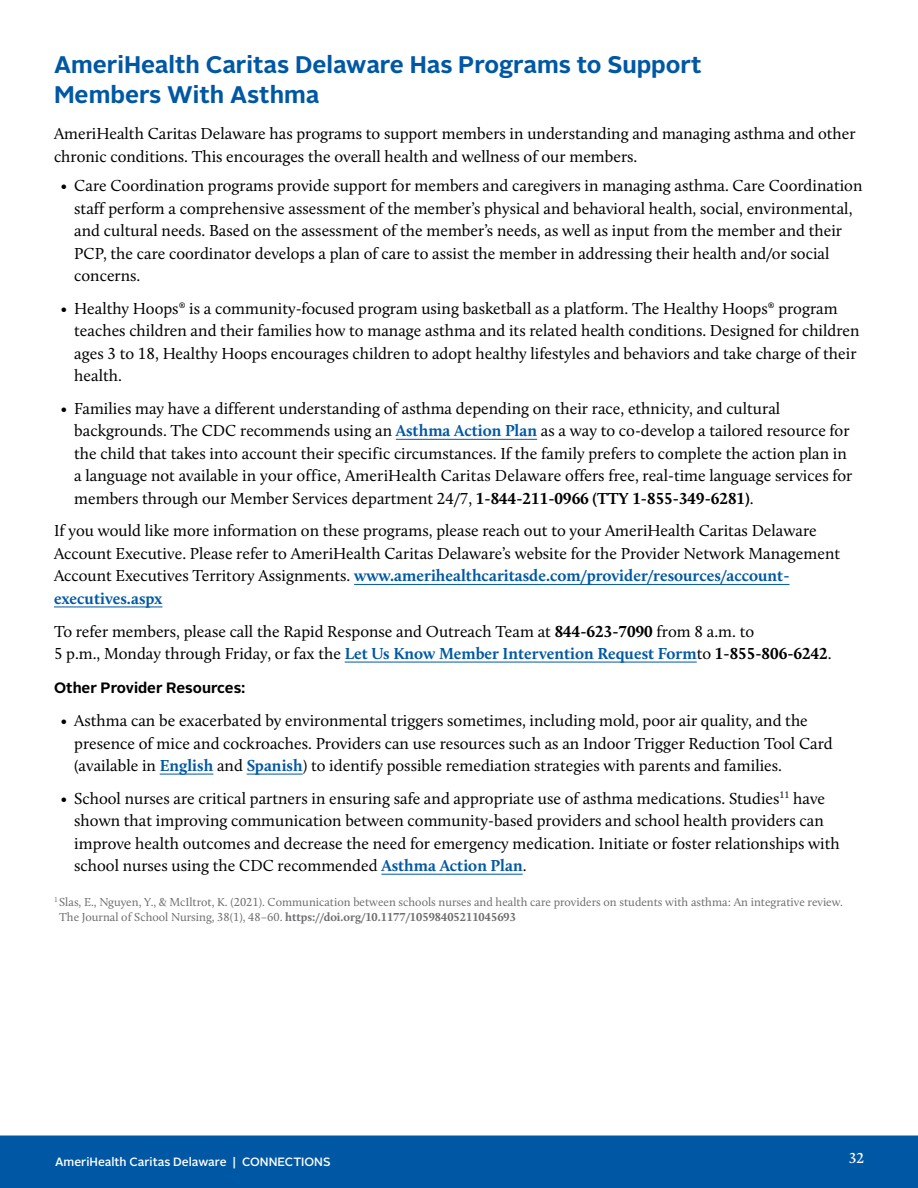
<style>
.page{position:relative;width:918px;height:1188px;background:#fff}
.page>*{position:absolute;margin:0;border:0;box-sizing:border-box;transform-origin:0 0}
.Headline_Span{font:700 24px/30px "Alright Sans";color:#0058a4}
.Body_Copy{font:16.5px/22.5px "Calluna";color:#000}
.Body_Copy_over_bullets{font:16.5px/22.5px "Calluna";color:#000}
.Topic_Header_over_bullets{font:700 15px "Alright Sans";color:#000}
.t1{font:600 15px "Calluna";color:#fff}
.Footnote{font:12px/15px "Calluna";color:#6d6e71}
.t2{font:500 12px "Alright Sans";color:#fff}
.s1{font-weight:700;color:#0058a4}
.s2{font-weight:700}
</style>
<div class="page">
<hr style="left:396px;top:439px;width:141px;height:1px;background:#0058a4">
<hr style="left:354px;top:584px;width:436px;height:1px;background:#0058a4">
<hr style="left:54px;top:607px;width:109px;height:1px;background:#0058a4">
<hr style="left:345px;top:662px;width:352px;height:1px;background:#0058a4">
<hr style="left:160px;top:774px;width:53px;height:1px;background:#0058a4">
<hr style="left:247px;top:774px;width:56px;height:1px;background:#0058a4">
<hr style="left:381px;top:874px;width:142px;height:1px;background:#0058a4">
<div style="left:0;top:1136px;width:918px;height:52px;background:#0058a4"></div>
<p class="Headline_Span" style="left:54px;top:50px;width:649px">AmeriHealth Caritas Delaware Has Programs to Support<br>Members With Asthma</p>
<p class="Body_Copy_over_bullets" style="left:54px;top:122px;width:803px">AmeriHealth Caritas Delaware has programs to support members in understanding and managing asthma and other chronic conditions. This encourages the overall health and wellness of our members.</p>
<p class="Body_Copy" style="left:74px;top:174px;width:790px;text-indent:-14px">• Care Coordination programs provide support for members and caregivers in managing asthma. Care Coordination staff perform a comprehensive assessment of the member’s physical and behavioral health, social, environmental, and cultural needs. Based on the assessment of the member’s needs, as well as input from the member and their PCP, the care coordinator develops a plan of care to assist the member in addressing their health and/or social concerns.</p>
<p class="Body_Copy" style="left:74px;top:297px;width:787px;text-indent:-14px">• Healthy Hoops® is a community-focused program using basketball as a platform. The Healthy Hoops® program teaches children and their families how to manage asthma and its related health conditions. Designed for children ages 3 to 18, Healthy Hoops encourages children to adopt healthy lifestyles and behaviors and take charge of their health.</p>
<p class="Body_Copy" style="left:74px;top:397px;width:780px;text-indent:-14px">• Families may have a different understanding of asthma depending on their race, ethnicity, and cultural backgrounds. The CDC recommends using an <span class="s1">Asthma Action Plan</span> as a way to co-develop a tailored resource for the child that takes into account their specific circumstances. If the family prefers to complete the action plan in a language not available in your office, AmeriHealth Caritas Delaware offers free, real-time language services for members through our Member Services department 24/7, <span class="s2">1-844-211-0966 (TTY 1-855-349-6281)</span>.</p>
<p class="Body_Copy" style="left:54px;top:520px;width:788px">If you would like more information on these programs, please reach out to your AmeriHealth Caritas Delaware Account Executive. Please refer to AmeriHealth Caritas Delaware’s website for the Provider Network Management Account Executives Territory Assignments. <span class="s1">www.amerihealthcaritasde.com/provider/resources/account&shy;executives.aspx</span></p>
<p class="Body_Copy" style="left:54px;top:620px;width:779px">To refer members, please call the Rapid Response and Outreach Team at <span class="s2">844-623-7090</span> from 8 a.m. to<br>5 p.m., Monday through Friday, or fax the <span class="s1">Let Us Know Member Intervention Request Form</span>to <span class="s2">1-855-806-6242</span>.</p>
<p class="Topic_Header_over_bullets" style="left:54px;top:678px;width:193px">Other Provider Resources:</p>
<p class="Body_Copy" style="left:74px;top:709px;width:760px;text-indent:-14px">• Asthma can be exacerbated by environmental triggers sometimes, including mold, poor air quality, and the presence of mice and cockroaches. Providers can use resources such as an Indoor Trigger Reduction Tool Card (available in <span class="s1">English</span> and <span class="s1">Spanish</span>) to identify possible remediation strategies with parents and families.</p>
<p class="Body_Copy" style="left:74px;top:787px;width:767px;text-indent:-13px">• School nurses are critical partners in ensuring safe and appropriate use of asthma medications. Studies<sup>11</sup> have shown that improving communication between community-based providers and school health providers can improve health outcomes and decrease the need for emergency medication. Initiate or foster relationships with school nurses using the CDC recommended <span class="s1">Asthma Action Plan</span>.</p>
<p class="Footnote" style="left:59px;top:895px;width:785px;text-indent:-5px"><sup>1</sup> Slas, E., Nguyen, Y., &amp; McIltrot, K. (2021). Communication between schools nurses and health care providers on students with asthma: An integrative review.<br>The Journal of School Nursing, 38(1), 48–60. <span class="s2">https://doi.org/10.1177/10598405211045693</span></p>
<p class="t2" style="left:55px;top:1154px;width:277px">AmeriHealth Caritas Delaware | CONNECTIONS</p>
<p class="t1" style="left:849px;top:1149px;width:16px">32</p>
</div>
